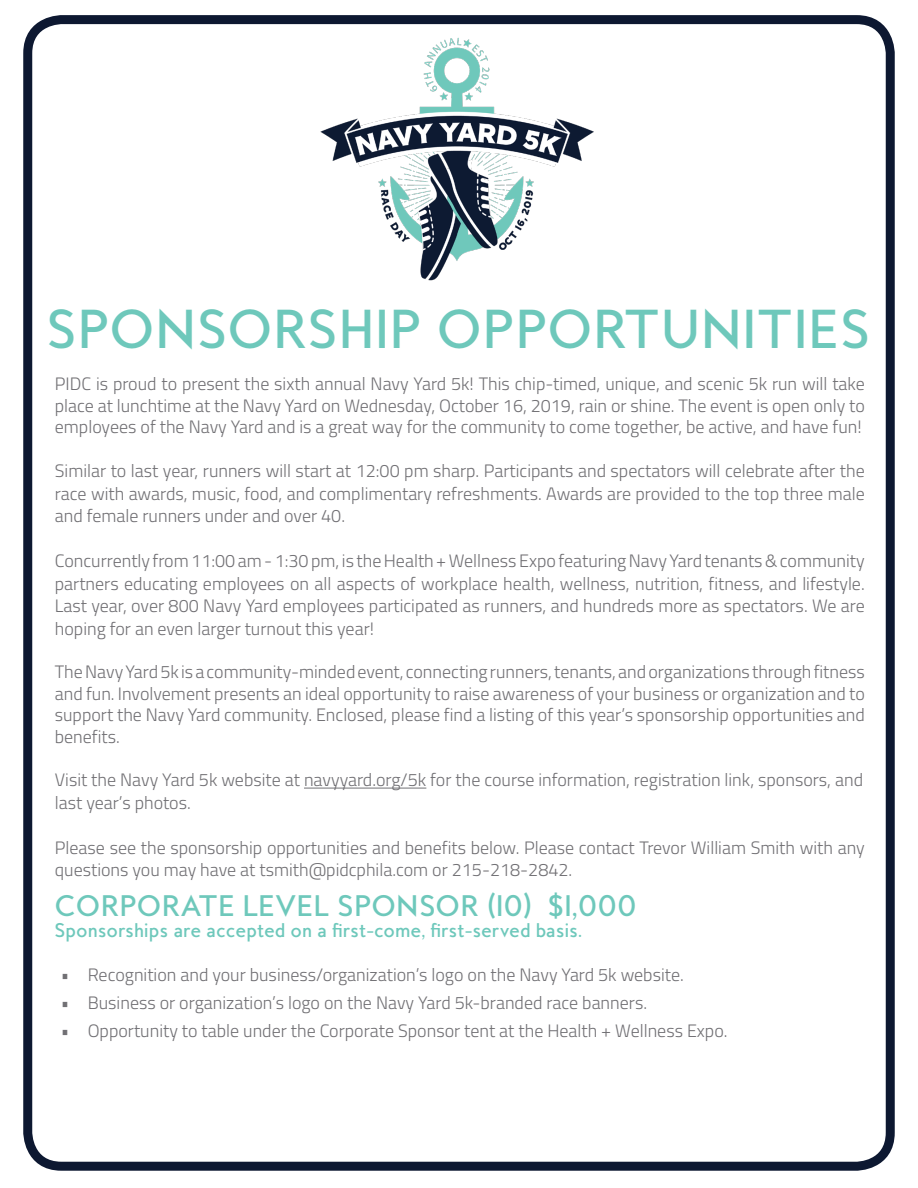
<style>
.page{position:relative;width:918px;height:1188px;background:#fff}
.page>*{position:absolute;margin:0;border:0;box-sizing:border-box;transform-origin:0 0}
.t1{font:500 49.8px "MB Empire";color:#6ec8bb}
.t2{font:500 27px "MB Empire";color:#6ec8bb}
.t3{font:300 18px/22.5px "Titillium";color:#717074;text-align:justify}
.t4{font:500 18px "MB Empire";color:#6ec8bb}
</style>
<div class="page">
<hr style="left:304px;top:788px;width:122px;height:1px;background:#717074">
<div style="left:23px;top:15px;width:872px;height:1156px;border:9px solid #0d1831;border-radius:34px"></div>
<img style="left:312px;top:15px;width:293px;height:266px">
<p class="t1" style="left:46px;top:297px;width:827px">SPONSORSHIP OPPORTUNITIES</p>
<p class="t3" style="left:55px;top:372px;width:812px;line-height:21.6px">PIDC is proud to present the sixth annual Navy Yard 5k! This chip-timed, unique, and scenic 5k run will take place at lunchtime at the Navy Yard on Wednesday, October 16, 2019, rain or shine. The event is open only to employees of the Navy Yard and is a great way for the community to come together, be active, and have fun!</p>
<p class="t3" style="left:55px;top:459px;width:811px">Similar to last year, runners will start at 12:00 pm sharp. Participants and spectators will celebrate after the race with awards, music, food, and complimentary refreshments. Awards are provided to the top three male and female runners under and over 40.</p>
<p class="t3" style="left:55px;top:549px;width:812px">Concurrently from 11:00 am - 1:30 pm, is the Health + Wellness Expo featuring Navy Yard tenants &amp; community partners educating employees on all aspects of workplace health, wellness, nutrition, fitness, and lifestyle.<br>Last year, over 800 Navy Yard employees participated as runners, and hundreds more as spectators. We are hoping for an even larger turnout this year!</p>
<p class="t3" style="left:55px;top:660px;width:812px;line-height:21.6px">The Navy Yard 5k is a community-minded event, connecting runners, tenants, and organizations through fitness and fun. Involvement presents an ideal opportunity to raise awareness of your business or organization and to support the Navy Yard community. Enclosed, please find a listing of this year’s sponsorship opportunities and</p>
<p class="t3" style="left:55px;top:724px;width:67px">benefits.</p>
<p class="t3" style="left:55px;top:768px;width:810px">Visit the Navy Yard 5k website at navyyard.org/5k for the course information, registration link, sponsors, and last year’s photos.</p>
<p class="t3" style="left:55px;top:835px;width:812px">Please see the sponsorship opportunities and benefits below. Please contact Trevor William Smith with any questions you may have at tsmith@pidcphila.com or 215-218-2842.</p>
<p class="t2" style="left:54px;top:888px;width:584px">CORPORATE LEVEL SPONSOR (10) $1,000</p>
<p class="t4" style="left:54px;top:919px;width:530px">Sponsorships are accepted on a first-come, first-served basis.</p>
<p class="t3" style="left:61px;top:962px;width:625px">• Recognition and your business/organization’s logo on the Navy Yard 5k website.</p>
<p class="t3" style="left:61px;top:991px;width:588px">• Business or organization’s logo on the Navy Yard 5k-branded race banners.</p>
<p class="t3" style="left:61px;top:1019px;width:668px">• Opportunity to table under the Corporate Sponsor tent at the Health + Wellness Expo.</p>
</div>
